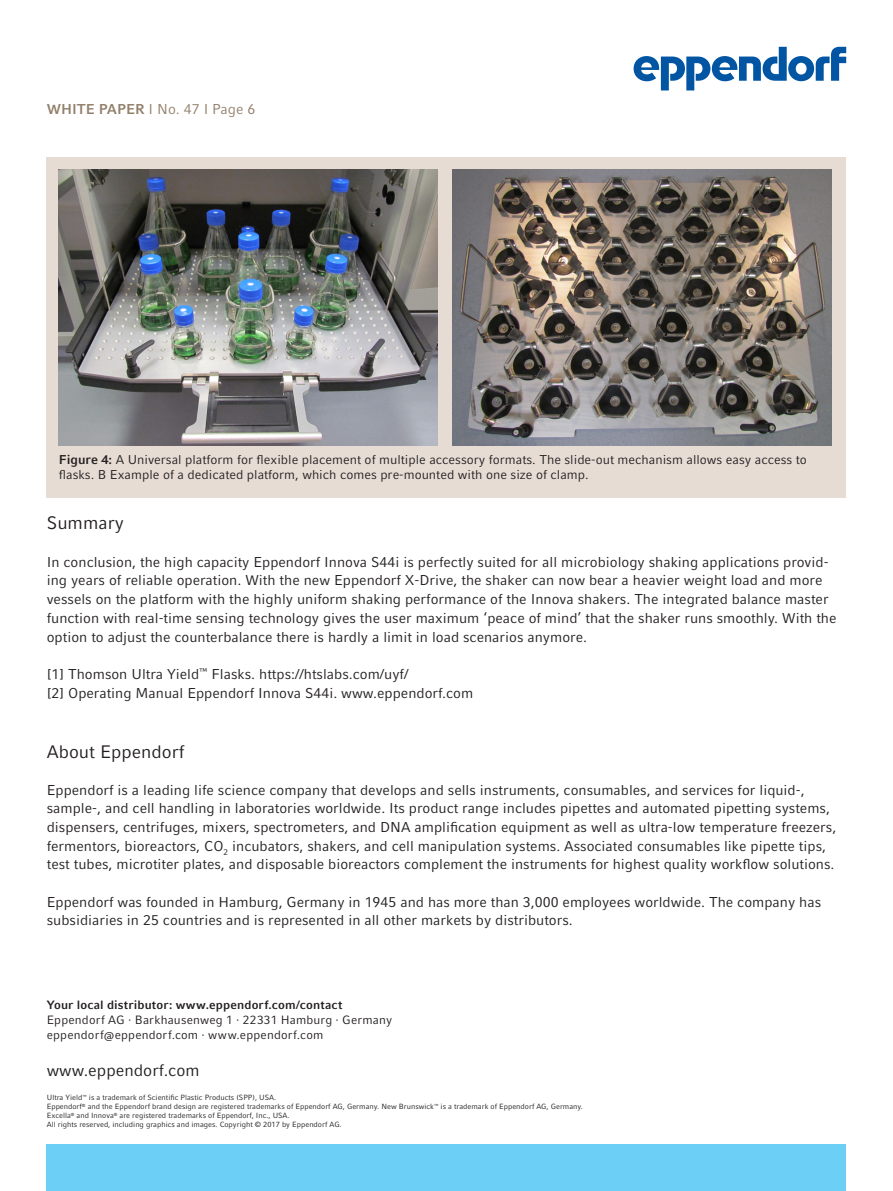
<style>
.page{position:relative;width:893px;height:1191px;background:#fff}
.page>*{position:absolute;margin:0;border:0;box-sizing:border-box;transform-origin:0 0}
.t1{font:18px "Compatil Factfor Eppendorf";color:#231f20}
.t2{font:16.5px "Compatil Factfor Eppendorf";color:#231f20}
.t3{font:14.25px/18.8px "Compatil Factfor Eppendorf";color:#231f20}
.t4{font:14.25px "Compatil Factfor Eppendorf";color:#93806b}
.t5{font:12.75px/15.3px "Compatil Factfor Eppendorf";color:#231f20}
.t6{font:12px/15px "Compatil Factfor Eppendorf";letter-spacing:.015em;color:#231f20}
.t7{font:700 12px "Compatil Factfor Eppendorf";letter-spacing:.01em;color:#231f20}
.t8{font:7.5px/9px "Compatil Factfor Eppendorf";color:#231f20}
.s1{font-weight:700}
</style>
<div class="page">
<div style="left:47px;top:1144px;width:799px;height:47px;background:#6bcff6"></div>
<svg style="left:634px;top:47px;width:212px;height:43px"></svg>
<div style="left:47px;top:157px;width:799px;height:340px;background:#e6dcd4"></div>
<img style="left:59px;top:169px;width:379px;height:276px">
<img style="left:453px;top:169px;width:379px;height:276px">
<p class="t4" style="left:47px;top:100px;width:210px"><span class="s1">WHITE PAPER</span> I No. 47 I Page 6</p>
<p class="t5" style="left:59px;top:451px;width:750px"><span class="s1">Figure 4:</span> A Universal platform for flexible placement of multiple accessory formats. The slide-out mechanism allows easy access to flasks. B Example of a dedicated platform, which comes pre-mounted with one size of clamp.</p>
<p class="t1" style="left:47px;top:512px;width:79px">Summary</p>
<p class="t3" style="left:47px;top:552px;width:791px">In conclusion, the high capacity Eppendorf Innova S44i is perfectly suited for all microbiology shaking applications provid&shy;ing years of reliable operation. With the new Eppendorf X-Drive, the shaker can now bear a heavier weight load and more vessels on the platform with the highly uniform shaking performance of the Innova shakers. The integrated balance master function with real-time sensing technology gives the user maximum ‘peace of mind’ that the shaker runs smoothly. With the option to adjust the counterbalance there is hardly a limit in load scenarios anymore.</p>
<p class="t3" style="left:47px;top:664px;width:428px">[1] Thomson Ultra Yield<sup>™</sup> Flasks. https://htslabs.com/uyf/<br>[2] Operating Manual Eppendorf Innova S44i. www.eppendorf.com</p>
<p class="t1" style="left:47px;top:741px;width:139px">About Eppendorf</p>
<p class="t3" style="left:47px;top:780px;width:791px">Eppendorf is a leading life science company that develops and sells instruments, consumables, and services for liquid-, sample-, and cell handling in laboratories worldwide. Its product range includes pipettes and automated pipetting systems, dispensers, centrifuges, mixers, spectrometers, and DNA amplification equipment as well as ultra-low temperature freezers, fermentors, bioreactors, CO<sub>2</sub> incubators, shakers, and cell manipulation systems. Associated consumables like pipette tips, test tubes, microtiter plates, and disposable bioreactors complement the instruments for highest quality workflow solutions.</p>
<p class="t3" style="left:47px;top:892px;width:776px">Eppendorf was founded in Hamburg, Germany in 1945 and has more than 3,000 employees worldwide. The company has subsidiaries in 25 countries and is represented in all other markets by distributors.</p>
<p class="t7" style="left:47px;top:997px;width:297px">Your local distributor: www.eppendorf.com/contact</p>
<p class="t6" style="left:47px;top:1012px;width:347px">Eppendorf AG · Barkhausenweg 1 · 22331 Hamburg · Germany eppendorf@eppendorf.com · www.eppendorf.com</p>
<p class="t2" style="left:47px;top:1060px;width:154px">www.eppendorf.com</p>
<p class="t8" style="left:47px;top:1093px;width:538px">Ultra Yield<sup>™</sup> is a trademark of Scientific Plastic Products (SPP), USA.<br>Eppendorf<sup>®</sup> and the Eppendorf brand design are registered trademarks of Eppendorf AG, Germany. New Brunswick<sup>™</sup> is a trademark of Eppendorf AG, Germany.<br>Excella<sup>®</sup> and Innova<sup>®</sup> are registered trademarks of Eppendorf, Inc., USA.<br>All rights reserved, including graphics and images. Copyright © 2017 by Eppendorf AG.</p>
</div>
